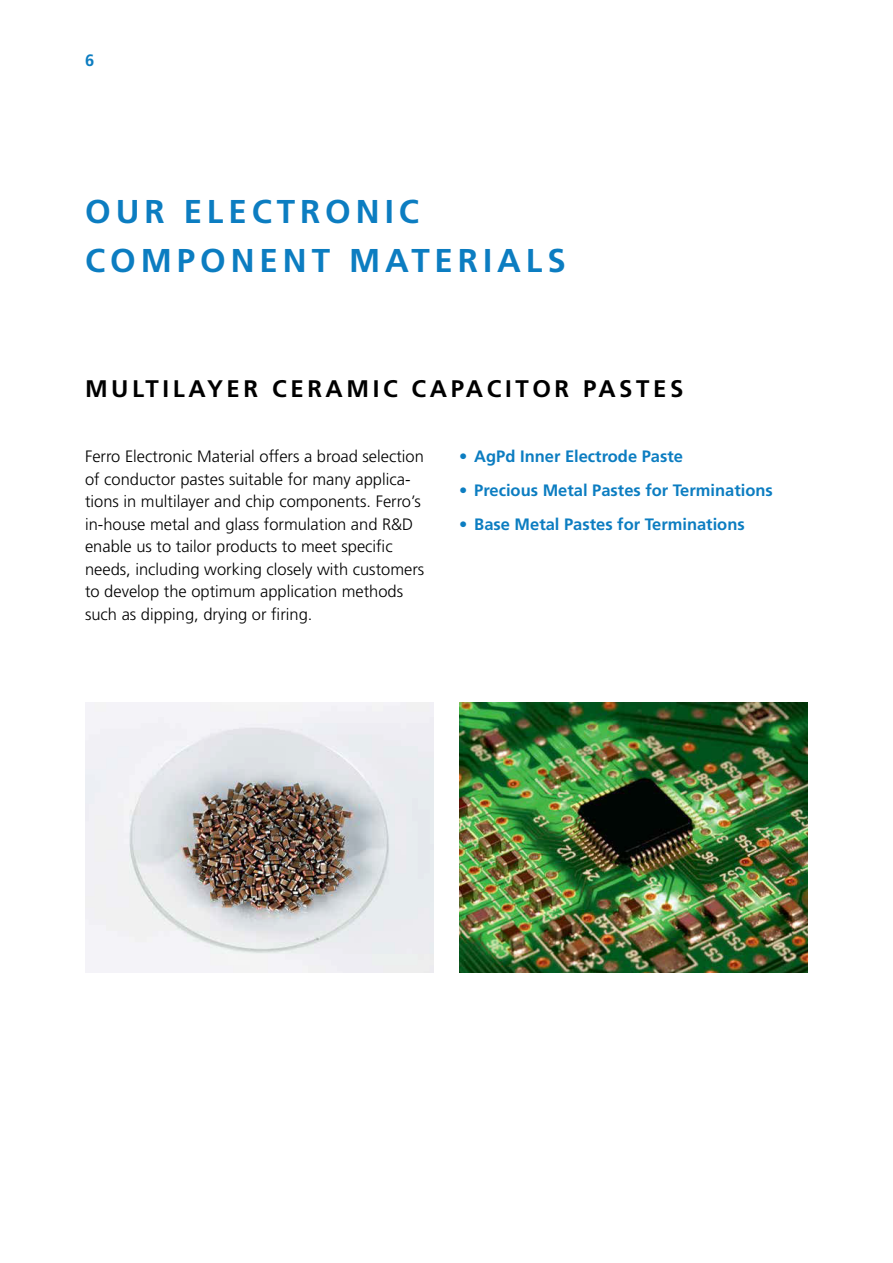
<style>
.page{position:relative;width:893px;height:1263px;background:#fff}
.page>*{position:absolute;margin:0;border:0;box-sizing:border-box;transform-origin:0 0}
.t1{font:700 33px/49.5px "Frutiger";letter-spacing:.15em;color:#0c7dc1}
.t2{font:700 24px "Frutiger";letter-spacing:.15em;color:#000}
.t3{font:300 16.5px/22.5px "Frutiger";color:#000}
.t4{font:700 16.5px "Frutiger";color:#0c7dc1}
.s1{font-weight:300}
</style>
<div class="page">
<img style="left:459px;top:702px;width:349px;height:270px">
<img style="left:85px;top:702px;width:349px;height:270px">
<p class="t4" style="left:85px;top:51px;width:11px">6</p>
<p class="t1" style="left:85px;top:187px;width:482px">OUR ELECTRONIC<br>COMPONENT MATERIALS</p>
<h2 class="t2" style="left:85px;top:374px;width:600px">MULTILAYER CERAMIC CAPACITOR PASTES</h2>
<p class="t3" style="left:85px;top:446px;width:340px">Ferro Electronic Material offers a broad selection</p>
<p class="t4" style="left:459px;top:447px;width:225px"><span class="s1">•</span> AgPd Inner Electrode Paste</p>
<p class="t3" style="left:85px;top:468px;width:337px">of conductor pastes suitable for many applica&shy;tions in multilayer and chip components. Ferro’s</p>
<p class="t4" style="left:459px;top:481px;width:315px">• Precious Metal Pastes for Terminations</p>
<p class="t3" style="left:85px;top:513px;width:330px">in-house metal and glass formulation and R&amp;D</p>
<p class="t4" style="left:459px;top:514px;width:287px">• Base Metal Pastes for Terminations</p>
<p class="t3" style="left:85px;top:536px;width:309px">enable us to tailor products to meet specifc</p>
<p class="t3" style="left:85px;top:558px;width:341px">needs, including working closely with customers</p>
<p class="t3" style="left:85px;top:581px;width:320px">to develop the optimum application methods</p>
<p class="t3" style="left:85px;top:603px;width:229px">such as dipping, drying or fring.</p>
</div>
